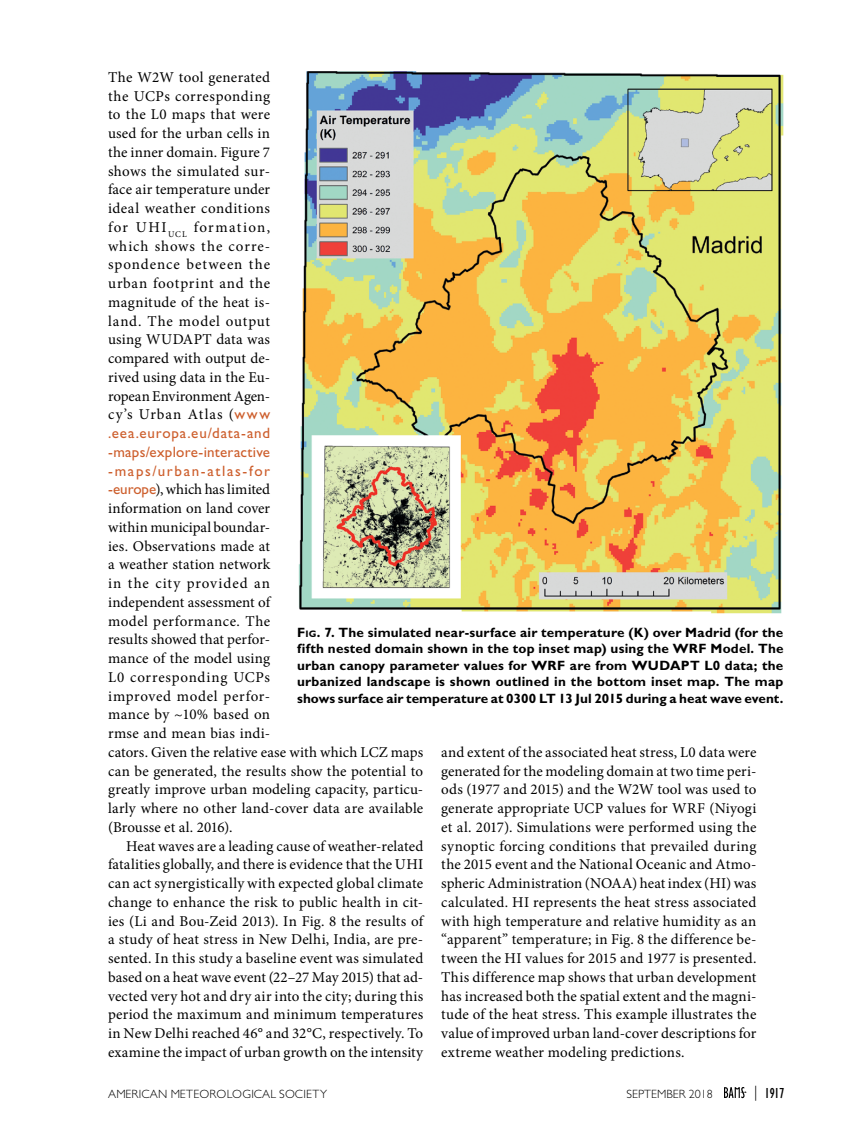
<style>
.page{position:relative;width:851px;height:1134px;background:#fff}
.page>*{position:absolute;margin:0;border:0;box-sizing:border-box;transform-origin:0 0}
.Body_Text{font:15px/18.8px "Minion Pro";letter-spacing:.015em;color:#000;text-align:justify}
.t1{font:condensed 15px "Gill Sans Std";color:#000}
.Caption__figure{font:700 13.5px/16.5px "Gill Sans Std";color:#000;text-align:justify}
.t2{font:300 12px "Gill Sans Std";letter-spacing:.015em;color:#000}
.s1{font-family:"Gill Sans Std";color:#cd5e2c}
.s2{font-style:inherit}
.s3{font-size:9.45px}
.s4{font-weight:300;font-stretch:normal}
</style>
<div class="page">
<img style="left:298px;top:71px;width:485px;height:543px">
<svg style="left:724px;top:1087px;width:22px;height:11px"></svg>
<p class="Body_Text" style="left:108px;top:68px;width:317px;text-align:left">The W2W tool generated<br>the UCPs corresponding<br>to the L0 maps that were<br>used for the urban cells in<br>the inner domain. Figure 7<br>shows the simulated sur-<br>face air temperature under<br>ideal weather conditions<br>for UHI<sub>UCL</sub> formation,<br>which shows the corre-<br>spondence between the<br>urban footprint and the<br>magnitude of the heat is-<br>land. The model output<br>using WUDAPT data was<br>compared with output de-<br>rived using data in the Eu-<br>ropean Environment Agen-<br>cy’s Urban Atlas (<span class="s1">www .eea.europa.eu/data-and -maps/explore-interactive -maps/urban-atlas-for<br>-europe</span>), which has limited<br>information on land cover<br>within municipal boundar-<br>ies. Observations made at<br>a weather station network<br>in the city provided an<br>independent assessment of<br>model performance. The<br>results showed that perfor-<br>mance of the model using<br>L0 corresponding UCPs<br>improved model perfor-<br>mance by ~10% based on<br>rmse and mean bias indi-<br>cators. Given the relative ease with which LCZ maps can be generated, the results show the potential to greatly improve urban modeling capacity, particu&shy;larly where no other land-cover data are available (Brousse et al. 2016).</p>
<p class="Body_Text" style="left:108px;top:836px;width:317px;text-indent:18px">Heat waves are a leading cause of weather-related fatalities globally, and there is evidence that the UHI can act synergistically with expected global climate change to enhance the risk to public health in cit&shy;ies (Li and Bou-Zeid 2013). In Fig. 8 the results of a study of heat stress in New Delhi, India, are pre&shy;sented. In this study a baseline event was simulated based on a heat wave event (22–27 May 2015) that ad&shy;vected very hot and dry air into the city; during this period the maximum and minimum temperatures in New Delhi reached 46° and 32°C, respectively. To examine the impact of urban growth on the intensity</p>
<p class="Caption__figure" style="left:297px;top:624px;width:488px"><span class="s2">F</span><span class="s3">ig</span><span class="s2">.</span> 7. The simulated near-surface air temperature (K) over Madrid (for the fifth nested domain shown in the top inset map) using the WRF Model. The urban canopy parameter values for WRF are from WUDAPT L0 data; the urbanized landscape is shown outlined in the bottom inset map. The map shows surface air temperature at 0300 LT 13 Jul 2015 during a heat wave event.</p>
<p class="Body_Text" style="left:441px;top:743px;width:317px">and extent of the associated heat stress, L0 data were generated for the modeling domain at two time peri&shy;ods (1977 and 2015) and the W2W tool was used to generate appropriate UCP values for WRF (Niyogi et al. 2017). Simulations were performed using the synoptic forcing conditions that prevailed during the 2015 event and the National Oceanic and Atmo&shy;spheric Administration (NOAA) heat index (HI) was calculated. HI represents the heat stress associated with high temperature and relative humidity as an “apparent” temperature; in Fig. 8 the difference be&shy;tween the HI values for 2015 and 1977 is presented.<br>This difference map shows that urban development has increased both the spatial extent and the magni&shy;tude of the heat stress. This example illustrates the value of improved urban land-cover descriptions for extreme weather modeling predictions.</p>
<p class="t2" style="left:108px;top:1087px;width:220px">AMERICAN METEOROLOGICAL SOCIETY</p>
<p class="t2" style="left:626px;top:1087px;width:88px">SEPTEMBER 2018</p>
<p class="t1" style="left:754px;top:1085px;width:32px"><span class="s4">|</span> 1917</p>
</div>
